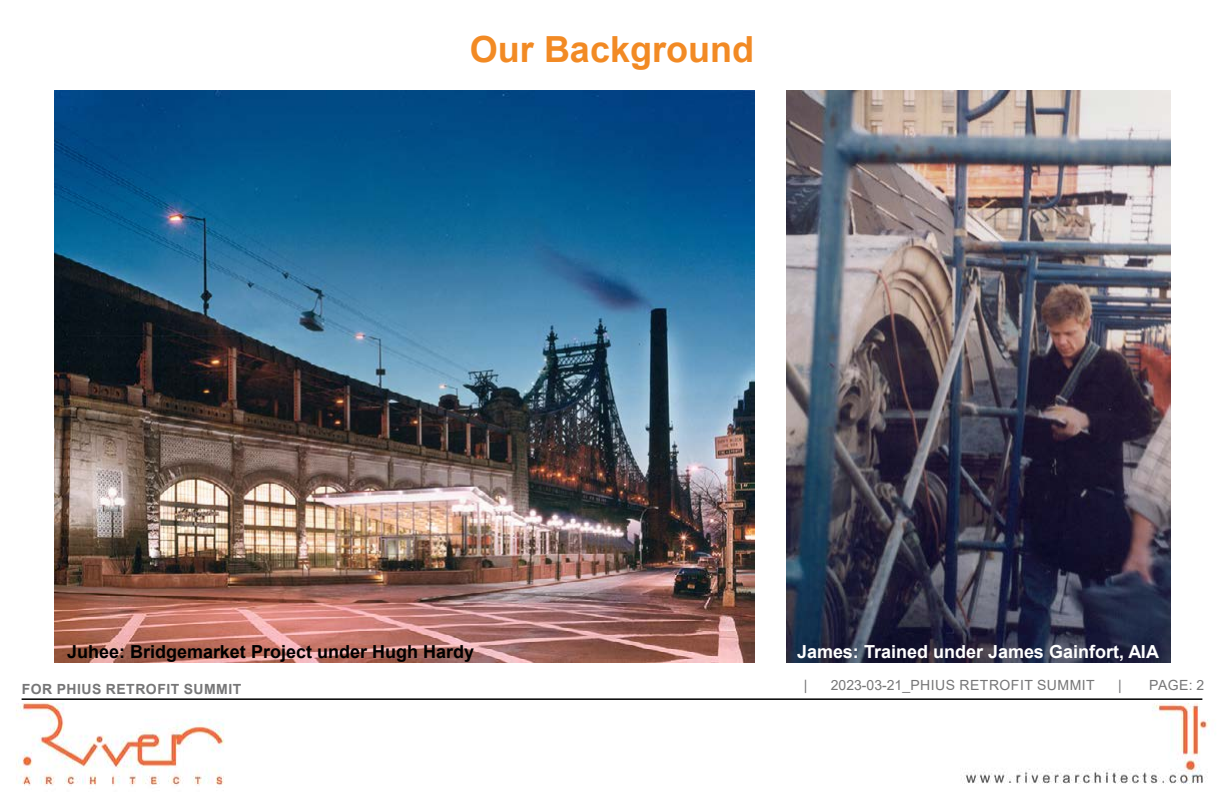
<style>
.page{position:relative;width:1224px;height:792px;background:#fff}
.page>*{position:absolute;margin:0;border:0;box-sizing:border-box;transform-origin:0 0}
.t1{font:700 36px "Arial";color:#f28a24}
.t2{font:700 18px "Arial";color:#000}
.t3{font:700 18px "Arial";color:#fff}
.t4{font:14px "Arial";letter-spacing:.035em;color:#767677}
.t5{font:700 14px "Arial";letter-spacing:.035em;color:#767677}
</style>
<div class="page">
<img style="left:16px;top:698px;width:1194px;height:88px">
<hr style="left:22px;top:698px;width:1180px;height:2px;background:#000">
<img style="left:55px;top:91px;width:700px;height:571px">
<img style="left:786px;top:91px;width:385px;height:571px">
<h1 class="t1" style="left:470px;top:24px;width:286px">Our Background</h1>
<p class="t2" style="left:67px;top:639px;width:408px">Juhee: Bridgemarket Project under Hugh Hardy</p>
<p class="t3" style="left:797px;top:639px;width:363px">James: Trained under James Gainfort, AIA</p>
<p class="t5" style="left:22px;top:679px;width:221px">FOR PHIUS RETROFIT SUMMIT</p>
<p class="t4" style="left:804px;top:676px;width:5px">|</p>
<p class="t4" style="left:831px;top:676px;width:266px">2023-03-21_PHIUS RETROFIT SUMMIT</p>
<p class="t4" style="left:1118px;top:676px;width:5px">|</p>
<p class="t4" style="left:1149px;top:676px;width:57px">PAGE: 2</p>
</div>
